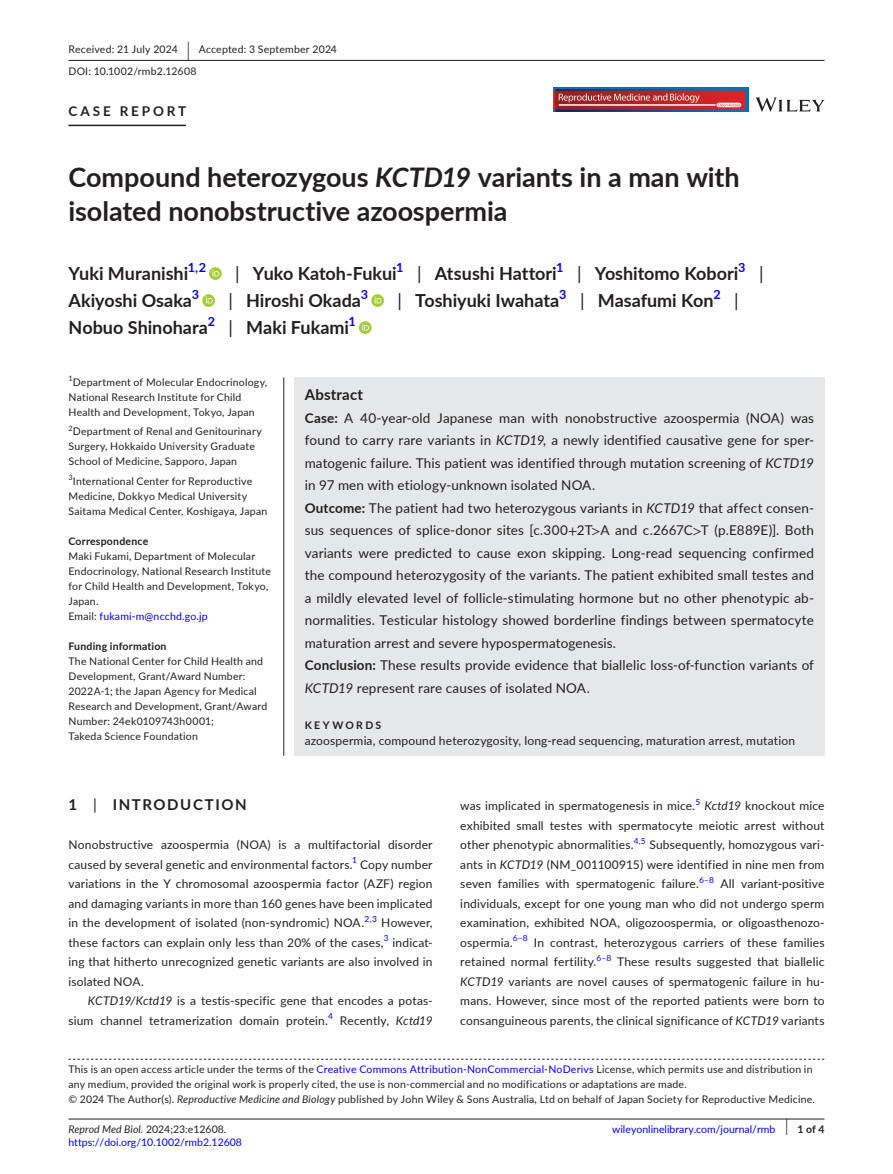
<style>
.page{position:relative;width:893px;height:1174px;background:#fff}
.page>*{position:absolute;margin:0;border:0;box-sizing:border-box;transform-origin:0 0}
.t1{font:700 27px/34.5px "Lato";color:#231f20}
.t2{font:700 18px "Lato";color:#231f20}
.t3{font:18px "Lato";color:#231f20}
.t4{font:700 15px "Lato";letter-spacing:.1em;color:#231f20}
.t5{font:700 15px "Lato";letter-spacing:.015em;color:#231f20}
.t6{font:13.5px/22.5px "Lato";letter-spacing:.01em;color:#231f20}
.t7{font:700 13.5px "Lato";letter-spacing:.215em;color:#231f20}
.t8{font:700 12.6px "Lato";color:#00f}
.t9{font:12px/19.5px "Lato";letter-spacing:.015em;color:#231f20;text-align:justify}
.t10{font:10.5px/15px "Lato";letter-spacing:.02em;color:#231f20}
.t11{font:10.5px "Lato";color:#00f}
.t12{font:700 10.5px "Lato";letter-spacing:.02em;color:#231f20}
.t13{font:10.5px "Lato";color:#231f20}
.t14{font:700 10.5px "Lato";letter-spacing:.22em;color:#231f20}
.t15{font:8.4px "Lato";color:#00f}
.t16{font:7.35px "Lato";color:#231f20}
.s1{font-size:19.65px}
.s2{font-style:italic}
.s3{font-weight:400}
.s4{color:#00f}
.s5{font-weight:700}
.s6{font-family:"STIX"}
.s7{font-weight:400;font-size:17.4px}
</style>
<div class="page">
<hr style="left:68px;top:1118px;width:756px;height:1px;background:#231f20">
<svg style="left:756px;top:97px;width:68px;height:15px"></svg>
<img style="left:554px;top:87px;width:194px;height:25px">
<hr style="left:68px;top:60px;width:756px;height:1px;background:#231f20">
<hr style="left:68px;top:125px;width:118px;height:1px;background:#231f20">
<svg style="left:209px;top:267px;width:13px;height:13px"></svg>
<svg style="left:212px;top:269px;width:7px;height:7px"></svg>
<svg style="left:202px;top:294px;width:13px;height:13px"></svg>
<svg style="left:206px;top:296px;width:7px;height:7px"></svg>
<svg style="left:371px;top:294px;width:13px;height:13px"></svg>
<svg style="left:375px;top:296px;width:7px;height:7px"></svg>
<svg style="left:359px;top:321px;width:13px;height:13px"></svg>
<svg style="left:362px;top:323px;width:7px;height:7px"></svg>
<svg style="left:68px;top:1058px;width:756px;height:1px"></svg>
<div style="left:294px;top:377px;width:530px;height:378px;background:#e6e7e9"></div>
<hr style="left:283px;top:377px;width:1px;height:378px;background:#231f20">
<p class="t10" style="left:68px;top:38px;width:270px;line-height:21.8px">Received: 21 July 2024 <span class="s1">|</span> Accepted: 3 September 2024<br>DOI: 10.1002/rmb2.12608</p>
<p class="t7" style="left:68px;top:101px;width:119px">CASE REPORT</p>
<h1 class="t1" style="left:68px;top:159px;width:673px">Compound heterozygous <span class="s2">KCTD19</span> variants in a man with isolated nonobstructive azoospermia</h1>
<h2 class="t2" style="left:68px;top:260px;width:121px">Yuki Muranishi</h2>
<p class="t8" style="left:188px;top:258px;width:20px">1,2</p>
<h2 class="t2" style="left:235px;top:260px;width:163px"><span class="s3">|</span> Yuko Katoh-Fukui</h2>
<p class="t8" style="left:396px;top:258px;width:9px">1</p>
<h2 class="t2" style="left:417px;top:260px;width:141px"><span class="s3">|</span> Atsushi Hattori</h2>
<p class="t8" style="left:556px;top:258px;width:9px">1</p>
<h2 class="t2" style="left:577px;top:260px;width:163px"><span class="s3">|</span> Yoshitomo Kobori</h2>
<p class="t8" style="left:738px;top:258px;width:9px">3</p>
<h2 class="t3" style="left:759px;top:260px;width:6px">|</h2>
<h2 class="t2" style="left:68px;top:287px;width:125px">Akiyoshi Osaka</h2>
<p class="t8" style="left:192px;top:285px;width:9px">3</p>
<h2 class="t2" style="left:229px;top:287px;width:134px"><span class="s3">|</span> Hiroshi Okada</h2>
<p class="t8" style="left:361px;top:285px;width:9px">3</p>
<h2 class="t2" style="left:397px;top:287px;width:163px"><span class="s3">|</span> Toshiyuki Iwahata</h2>
<p class="t8" style="left:559px;top:285px;width:9px">3</p>
<h2 class="t2" style="left:580px;top:287px;width:135px"><span class="s3">|</span> Masafumi Kon</h2>
<p class="t8" style="left:713px;top:285px;width:9px">2</p>
<h2 class="t3" style="left:734px;top:287px;width:6px">|</h2>
<h2 class="t2" style="left:68px;top:314px;width:141px">Nobuo Shinohara</h2>
<p class="t8" style="left:208px;top:312px;width:9px">2</p>
<h2 class="t2" style="left:229px;top:314px;width:122px"><span class="s3">|</span> Maki Fukami</h2>
<p class="t8" style="left:348px;top:312px;width:9px">1</p>
<p class="t16" style="left:68px;top:373px;width:6px">1</p>
<p class="t10" style="left:68px;top:374px;width:200px;text-indent:4px">Department of Molecular Endocrinology,<br>National Research Institute for Child<br>Health and Development, Tokyo, Japan</p>
<p class="t10" style="left:68px;top:424px;width:195px"><sup>2</sup>Department of Renal and Genitourinary<br>Surgery, Hokkaido University Graduate<br>School of Medicine, Sapporo, Japan</p>
<p class="t10" style="left:68px;top:473px;width:200px"><sup>3</sup>International Center for Reproductive<br>Medicine, Dokkyo Medical University<br>Saitama Medical Center, Koshigaya, Japan</p>
<p class="t12" style="left:68px;top:533px;width:81px">Correspondence</p>
<p class="t10" style="left:68px;top:548px;width:204px">Maki Fukami, Department of Molecular<br>Endocrinology, National Research Institute for Child Health and Development, Tokyo,<br>Japan.<br>Email: <span class="s4">fukami-m@ncchd.go.jp</span></p>
<p class="t12" style="left:68px;top:638px;width:100px">Funding information</p>
<p class="t10" style="left:68px;top:653px;width:200px">The National Center for Child Health and Development, Grant/Award Number:<br>2022A-1; the Japan Agency for Medical Research and Development, Grant/Award Number: 24ek0109743h0001;<br>Takeda Science Foundation</p>
<p class="t5" style="left:305px;top:383px;width:60px">Abstract</p>
<p class="t6" style="left:305px;top:406px;width:511px"><span class="s5">Case:</span> A 40-year-old Japanese man with nonobstructive azoospermia (NOA) was found to carry rare variants in <span class="s2">KCTD19,</span> a newly identified causative gene for sper&shy;matogenic failure. This patient was identified through mutation screening of <span class="s2">KCTD19 </span>in 97 men with etiology-unknown isolated NOA.<br><span class="s5">Outcome:</span> The patient had two heterozygous variants in <span class="s2">KCTD19</span> that affect consen&shy;sus sequences of splice-donor sites [c.300<span class="s6">+</span>2T<span class="s6">&gt;</span>A and c.2667C<span class="s6">&gt;</span>T (p.E889E)]. Both variants were predicted to cause exon skipping. Long-read sequencing confirmed the compound heterozygosity of the variants. The patient exhibited small testes and a mildly elevated level of follicle-stimulating hormone but no other phenotypic ab&shy;normalities. Testicular histology showed borderline findings between spermatocyte maturation arrest and severe hypospermatogenesis.<br><span class="s5">Conclusion:</span> These results provide evidence that biallelic loss-of-function variants of <span class="s2">KCTD19</span> represent rare causes of isolated NOA.</p>
<p class="t14" style="left:305px;top:717px;width:78px">KEYWORDS</p>
<p class="t9" style="left:305px;top:730px;width:492px">azoospermia, compound heterozygosity, long-read sequencing, maturation arrest, mutation</p>
<p class="t4" style="left:68px;top:794px;width:180px">1 <span class="s3">|</span> INTRODUCTION</p>
<p class="t9" style="left:68px;top:834px;width:366px">Nonobstructive azoospermia (NOA) is a multifactorial disorder caused by several genetic and environmental factors.</p>
<p class="t15" style="left:352px;top:854px;width:6px">1</p>
<p class="t9" style="left:68px;top:854px;width:366px;text-indent:292px">Copy number variations in the Y chromosomal azoospermia factor (AZF) region and damaging variants in more than 160 genes have been implicated in the development of isolated (non-syndromic) NOA.</p>
<p class="t15" style="left:365px;top:913px;width:14px">2,3</p>
<p class="t9" style="left:68px;top:912px;width:366px;text-indent:313px">However, these factors can explain only less than 20% of the cases,</p>
<p class="t15" style="left:384px;top:932px;width:6px">3</p>
<p class="t9" style="left:68px;top:932px;width:366px;text-indent:324px">indicat&shy;ing that hitherto unrecognized genetic variants are also involved in isolated NOA.</p>
<p class="t9" style="left:68px;top:990px;width:366px;text-align:right"><span class="s2">KCTD19/Kctd19</span> is a testis-specific gene that encodes a potas&shy;sium channel tetramerization domain protein.<sup>4</sup> Recently, <span class="s2">Kctd19</span></p>
<p class="t9" style="left:460px;top:795px;width:366px">was implicated in spermatogenesis in mice.<sup>5</sup> <span class="s2">Kctd19</span> knockout mice exhibited small testes with spermatocyte meiotic arrest without other phenotypic abnormalities.</p>
<p class="t15" style="left:634px;top:835px;width:14px">4,5</p>
<p class="t9" style="left:460px;top:834px;width:366px;text-indent:189px">Subsequently, homozygous vari&shy;ants in <span class="s2">KCTD19</span> (NM_001100915) were identified in nine men from seven families with spermatogenic failure.</p>
<p class="t15" style="left:699px;top:874px;width:16px">6–8</p>
<p class="t9" style="left:460px;top:873px;width:366px;text-indent:260px">All variant-positive individuals, except for one young man who did not undergo sperm examination, exhibited NOA, oligozoospermia, or oligoasthenozo&shy;ospermia.</p>
<p class="t15" style="left:513px;top:932px;width:16px">6–8</p>
<p class="t9" style="left:460px;top:932px;width:366px;text-indent:74px">In contrast, heterozygous carriers of these families retained normal fertility.</p>
<p class="t15" style="left:597px;top:952px;width:16px">6–8</p>
<p class="t9" style="left:460px;top:951px;width:366px;text-indent:157px">These results suggested that biallelic <span class="s2">KCTD19</span> variants are novel causes of spermatogenic failure in hu&shy;mans. However, since most of the reported patients were born to consanguineous parents, the clinical significance of <span class="s2">KCTD19</span> variants</p>
<p class="t10" style="left:68px;top:1061px;width:748px">This is an open access article under the terms of the <span class="s4">Creative Commons Attribution-NonCommercial-NoDerivs</span> License, which permits use and distribution in any medium, provided the original work is properly cited, the use is non-commercial and no modifications or adaptations are made.<br>© 2024 The Author(s). <span class="s2">Reproductive Medicine and Biology</span> published by John Wiley &amp; Sons Australia, Ltd on behalf of Japan Society for Reproductive Medicine.</p>
<p class="t13" style="left:68px;top:1121px;width:159px"><span class="s2">Reprod Med Biol.</span> 2024;23:e12608.</p>
<p class="t12" style="left:786px;top:1121px;width:40px"><span class="s7">|</span> 1 of 4</p>
<p class="t11" style="left:68px;top:1135px;width:175px">https://doi.org/10.1002/rmb2.12608</p>
<p class="t11" style="left:612px;top:1121px;width:165px">wileyonlinelibrary.com/journal/rmb</p>
</div>
